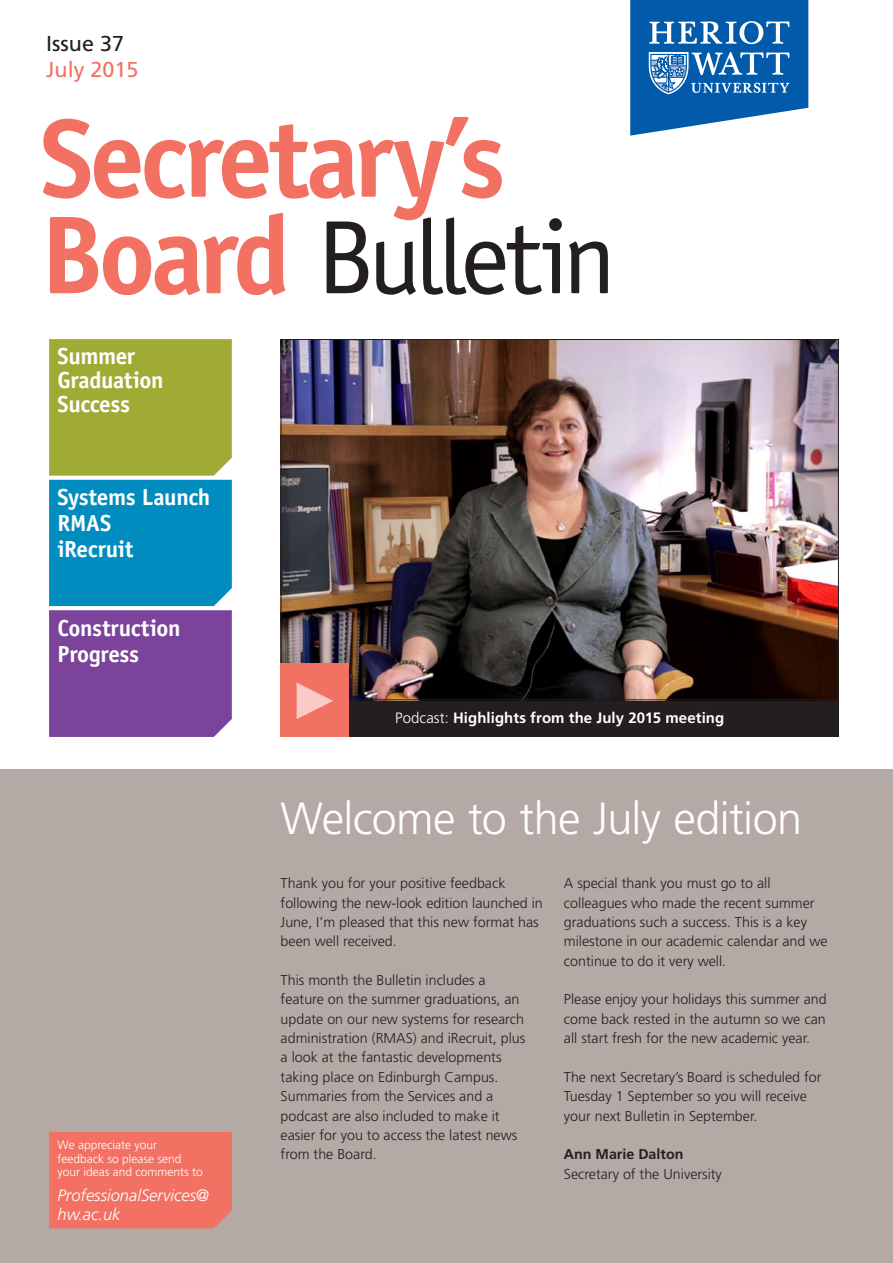
<style>
.page{position:relative;width:893px;height:1263px;background:#fff}
.page>*{position:absolute;margin:0;border:0;box-sizing:border-box;transform-origin:0 0}
.t1{font:700 111.15px "Officina Sans Std";letter-spacing:-.04em;color:#f27163}
.t2{font:104.7px "Officina Sans Std";letter-spacing:-.045em;color:#231f20}
.t3{font:300 45px "Frutiger LT Std";letter-spacing:-.015em;color:#fff}
.t4{font:700 23.25px/26.1px "Officina Sans Std";letter-spacing:-.02em;color:#fff}
.t5{font:21.6px "Frutiger LT Std";color:#f27163}
.t6{font:21.6px "Frutiger LT Std";color:#231f20}
.t7{font:italic 300 16.5px/18.8px "Frutiger LT Std";color:#fff}
.t8{font:700 15px "Frutiger LT Std";letter-spacing:.005em;color:#fff}
.t9{font:300 14.25px/19.4px "Frutiger LT Std";color:#231f20}
.t10{font:700 14.25px "Frutiger LT Std";color:#231f20}
.t11{font:300 12px/13.5px "Frutiger LT Std";color:#fff}
.s1{font-weight:700;font-size:111.15px;color:#f27163}
.s2{font-weight:300}
</style>
<div class="page">
<div style="left:0;top:770px;width:893px;height:493px;background:#b5a9a5"></div>
<svg style="left:630px;top:0;width:179px;height:136px"></svg>
<div style="left:349px;top:700px;width:490px;height:37px;background:#231f20"></div>
<svg style="left:49px;top:339px;width:183px;height:398px;background:#648285"></svg>
<div style="left:49px;top:1132px;width:183px;height:96px;background:#f27163"></div>
<img style="left:283px;top:341px;width:554px;height:357px">
<div style="left:281px;top:663px;width:68px;height:74px;background:#f27163"></div>
<svg style="left:297px;top:683px;width:36px;height:36px"></svg>
<h3 class="t6" style="left:46px;top:31px;width:79px">Issue 37</h3>
<h3 class="t5" style="left:46px;top:56px;width:94px">July 2015</h3>
<h1 class="t1" style="left:40px;top:90px;width:467px">Secretary’s</h1>
<h2 class="t2" style="left:40px;top:197px;width:578px"><span class="s1">Board</span> Bulletin</h2>
<h3 class="t4" style="left:58px;top:344px;width:107px;line-height:23.9px">Summer<br>Graduation<br>Success</h3>
<h3 class="t4" style="left:58px;top:484px;width:154px">Systems Launch<br>RMAS<br>iRecruit</h3>
<h3 class="t4" style="left:58px;top:614px;width:124px">Construction<br>Progress</h3>
<p class="t11" style="left:58px;top:1139px;width:147px">We appreciate your feedback so please send your ideas and comments to</p>
<p class="t7" style="left:58px;top:1186px;width:153px">ProfessionalServices@ hw.ac.uk</p>
<p class="t8" style="left:395px;top:709px;width:330px"><span class="s2">Podcast:</span> Highlights from the July 2015 meeting</p>
<h3 class="t3" style="left:281px;top:793px;width:523px">Welcome to the July edition</h3>
<p class="t9" style="left:281px;top:874px;width:264px">Thank you for your positive feedback following the new-look edition launched in June, I’m pleased that this new format has been well received.</p>
<p class="t9" style="left:281px;top:971px;width:246px">This month the Bulletin includes a feature on the summer graduations, an update on our new systems for research administration (RMAS) and iRecruit, plus a look at the fantastic developments taking place on Edinburgh Campus.<br>Summaries from the Services and a podcast are also included to make it easier for you to access the latest news from the Board.</p>
<p class="t9" style="left:564px;top:874px;width:265px">A special thank you must go to all colleagues who made the recent summer graduations such a success. This is a key milestone in our academic calendar and we continue to do it very well.</p>
<p class="t9" style="left:564px;top:990px;width:264px;text-align:justify">Please enjoy your holidays this summer and come back rested in the autumn so we can all start fresh for the new academic year.</p>
<p class="t9" style="left:564px;top:1067px;width:259px">The next Secretary’s Board is scheduled for<br>Tuesday 1 September so you will receive your next Bulletin in September.</p>
<p class="t10" style="left:564px;top:1146px;width:121px">Ann Marie Dalton</p>
<p class="t9" style="left:564px;top:1164px;width:160px">Secretary of the University</p>
</div>
